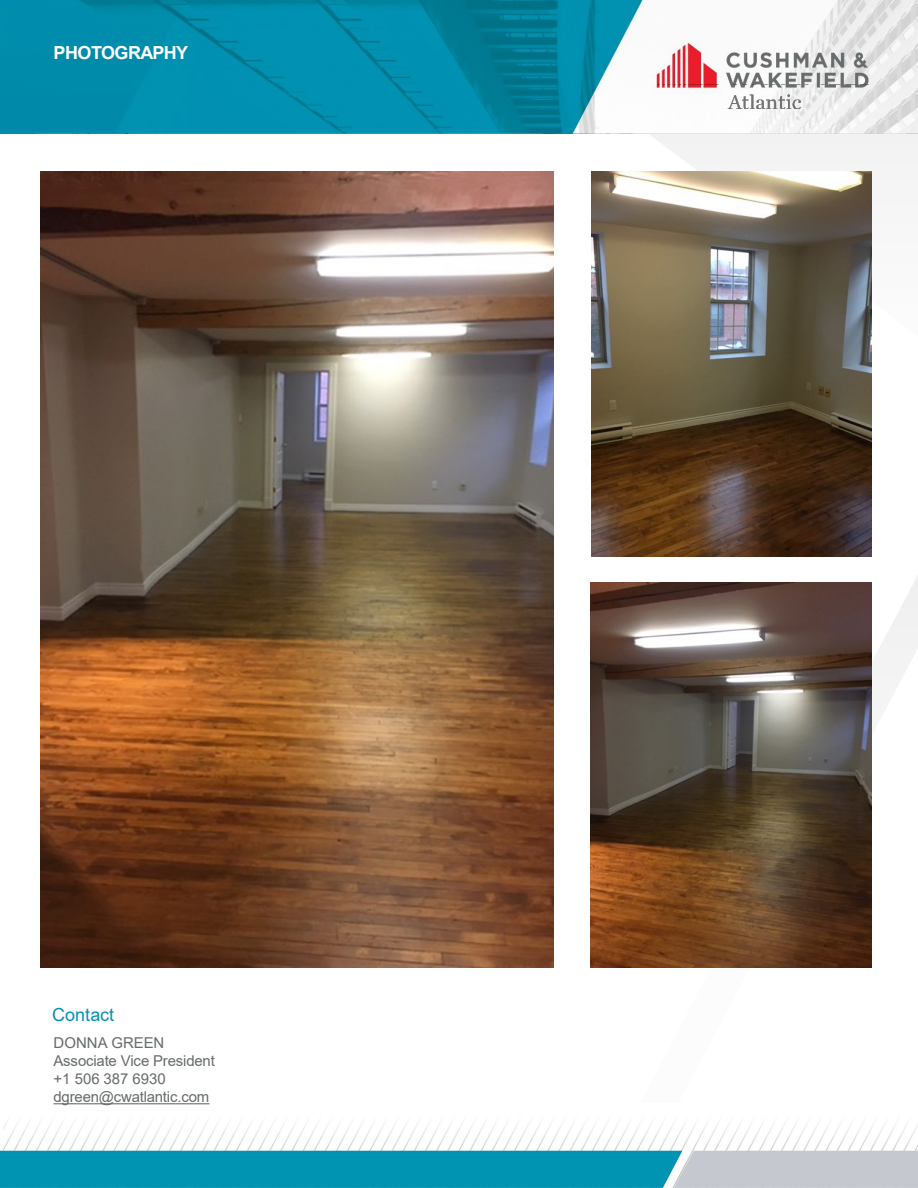
<style>
.page{position:relative;width:918px;height:1188px;background:#fff}
.page>*{position:absolute;margin:0;border:0;box-sizing:border-box;transform-origin:0 0}
.t1{font:700 18px "Arial";letter-spacing:-.03em;color:#fff}
.t2{font:18px "Arial";color:#0093b2}
.t3{font:15px/18px "Arial";letter-spacing:-.015em;color:#666b6b}
</style>
<div class="page">
<svg style="left:595px;top:576px;width:323px;height:392px"></svg>
<img style="left:4px;top:1103px;width:914px;height:48px">
<svg style="left:0;top:1151px;width:918px;height:37px;background:#35a2ba"></svg>
<svg style="left:54px;top:1103px;width:155px;height:1px"></svg>
<svg style="left:650px;top:134px;width:268px;height:46px"></svg>
<img style="left:0;top:0;width:918px;height:134px">
<img style="left:658px;top:84px;width:215px;height:25px">
<img style="left:40px;top:171px;width:514px;height:796px">
<img style="left:591px;top:171px;width:281px;height:385px">
<img style="left:591px;top:582px;width:281px;height:385px">
<p class="t1" style="left:54px;top:40px;width:136px">PHOTOGRAPHY</p>
<p class="t2" style="left:52px;top:1003px;width:63px">Contact</p>
<p class="t3" style="left:54px;top:1033px;width:163px">DONNA GREEN<br>Associate Vice President +1 506 387 6930 dgreen@cwatlantic.com</p>
</div>
